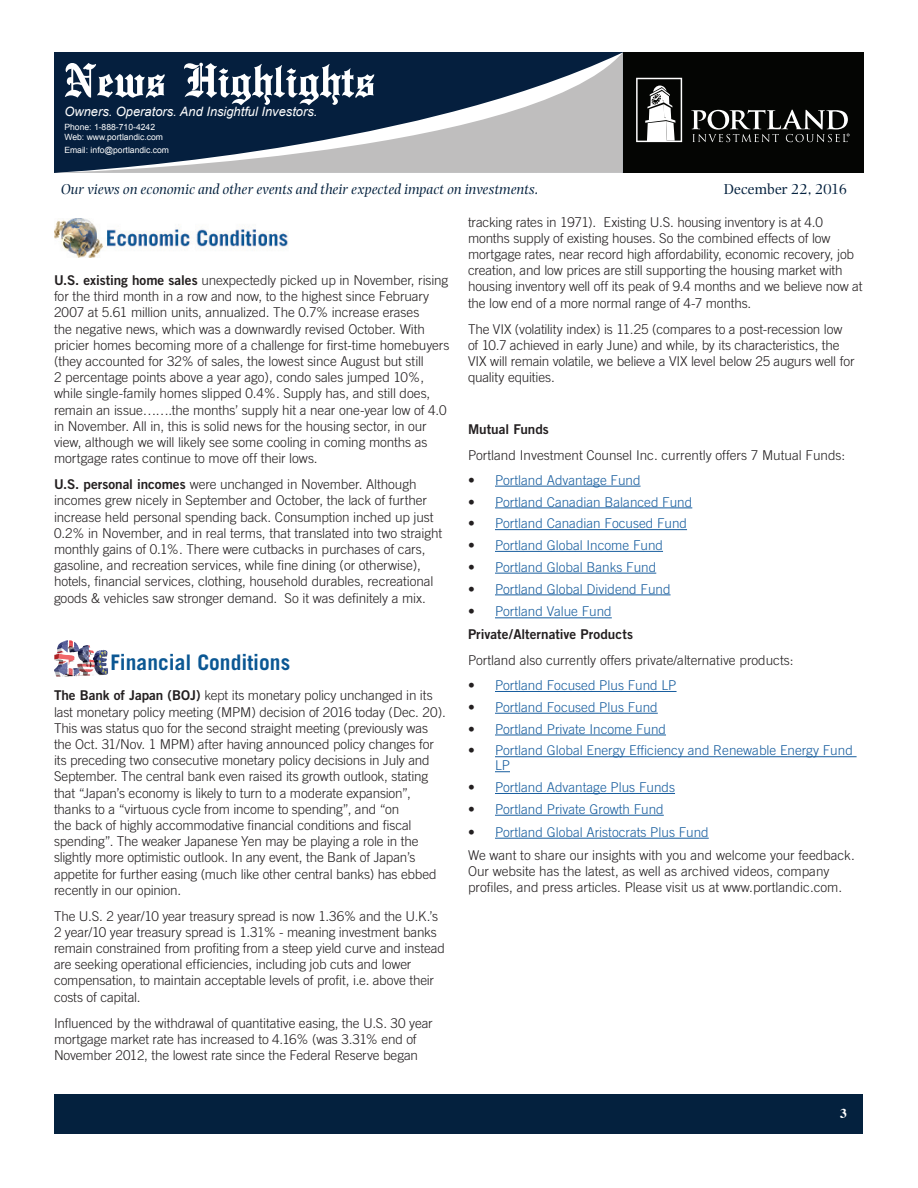
<style>
.page{position:relative;width:918px;height:1188px;background:#fff}
.page>*{position:absolute;margin:0;border:0;box-sizing:border-box;transform-origin:0 0}
.t1{font:500 51px "English Towne";color:#fff}
.t2{font:700 21.45px "Trade Gothic";color:#0b5793}
.t3{font:italic 15px "Photina";color:#04213e}
.t4{font:15px "Photina";letter-spacing:.005em;color:#04213e}
.Article_-_Body{font:300 13.5px/16.2px "Trade Gothic";letter-spacing:-.01em;color:#231f20}
.t5{font:300 13.5px/15px "Trade Gothic";color:#175d9e}
.Article_-_Body-2{font:13.5px "Trade Gothic Bold Two";color:#231f20}
.t6{font:700 13.5px "Times";color:#fff}
.t7{font:italic 12.9px "Arial";color:#fff}
.t8{font:8.55px/10.4px "Arial";color:#fff}
.s1{font-family:"Trade Gothic Bold Two";font-weight:400}
.s2{color:#231f20}
</style>
<div class="page">
<div style="left:606px;top:52px;width:258px;height:121px;background:#040503"></div>
<div style="left:55px;top:1094px;width:808px;height:39px;background:#04213e"></div>
<svg style="left:54px;top:53px;width:569px;height:120px;background:#4d5d71"></svg>
<svg style="left:636px;top:78px;width:46px;height:64px"></svg>
<svg style="left:691px;top:110px;width:159px;height:32px"></svg>
<img style="left:54px;top:218px;width:234px;height:40px">
<img style="left:54px;top:640px;width:54px;height:37px">
<hr style="left:495px;top:486px;width:146px;height:1px;background:#175d9e">
<hr style="left:495px;top:508px;width:197px;height:1px;background:#175d9e">
<hr style="left:495px;top:529px;width:192px;height:1px;background:#175d9e">
<hr style="left:495px;top:551px;width:168px;height:1px;background:#175d9e">
<hr style="left:495px;top:573px;width:161px;height:1px;background:#175d9e">
<hr style="left:495px;top:595px;width:176px;height:1px;background:#175d9e">
<hr style="left:495px;top:618px;width:117px;height:1px;background:#175d9e">
<hr style="left:495px;top:691px;width:182px;height:1px;background:#175d9e">
<hr style="left:495px;top:713px;width:163px;height:1px;background:#175d9e">
<hr style="left:495px;top:735px;width:171px;height:1px;background:#175d9e">
<hr style="left:495px;top:756px;width:362px;height:1px;background:#175d9e">
<svg style="left:495px;top:771px;width:15px;height:1px"></svg>
<hr style="left:495px;top:793px;width:180px;height:1px;background:#175d9e">
<hr style="left:495px;top:815px;width:169px;height:1px;background:#175d9e">
<hr style="left:495px;top:838px;width:214px;height:1px;background:#175d9e">
<h1 class="t1" style="left:64px;top:51px;width:312px">News Highlights</h1>
<p class="t7" style="left:64px;top:103px;width:255px">Owners. Operators. And Insightful Investors.</p>
<p class="t8" style="left:64px;top:122px;width:100px">Phone: 1-888-710-4242<br>Web: www.portlandic.com</p>
<p class="t8" style="left:64px;top:145px;width:106px">Email: info@portlandic.com</p>
<p class="t3" style="left:61px;top:181px;width:479px">Our views on economic and other events and their expected impact on investments.</p>
<p class="t4" style="left:724px;top:180px;width:124px">December 22, 2016</p>
<p class="Article_-_Body" style="left:54px;top:272px;width:397px"><span class="s1">U.S. existing home sales</span> unexpectedly picked up in November, rising for the third month in a row and now, to the highest since February 2007 at 5.61 million units, annualized. The 0.7% increase erases<br>the negative news, which was a downwardly revised October. With pricier homes becoming more of a challenge for first-time homebuyers (they accounted for 32% of sales, the lowest since August but still<br>2 percentage points above a year ago), condo sales jumped 10%, while single-family homes slipped 0.4%. Supply has, and still does, remain an issue…….the months’ supply hit a near one-year low of 4.0 in November. All in, this is solid news for the housing sector, in our view, although we will likely see some cooling in coming months as mortgage rates continue to move off their lows.</p>
<p class="Article_-_Body" style="left:54px;top:476px;width:390px"><span class="s1">U.S. personal incomes</span> were unchanged in November. Although incomes grew nicely in September and October, the lack of further increase held personal spending back. Consumption inched up just 0.2% in November, and in real terms, that translated into two straight monthly gains of 0.1%. There were cutbacks in purchases of cars, gasoline, and recreation services, while fine dining (or otherwise), hotels, financial services, clothing, household durables, recreational goods &amp; vehicles saw stronger demand. So it was definitely a mix.</p>
<p class="t2" style="left:110px;top:649px;width:181px">Financial Conditions</p>
<p class="Article_-_Body" style="left:54px;top:687px;width:394px"><span class="s1">The Bank of Japan (BOJ)</span> kept its monetary policy unchanged in its last monetary policy meeting (MPM) decision of 2016 today (Dec. 20).<br>This was status quo for the second straight meeting (previously was the Oct. 31/Nov. 1 MPM) after having announced policy changes for its preceding two consecutive monetary policy decisions in July and September. The central bank even raised its growth outlook, stating that “Japan’s economy is likely to turn to a moderate expansion”, thanks to a “virtuous cycle from income to spending”, and “on<br>the back of highly accommodative financial conditions and fiscal spending”. The weaker Japanese Yen may be playing a role in the slightly more optimistic outlook. In any event, the Bank of Japan’s appetite for further easing (much like other central banks) has ebbed recently in our opinion.</p>
<p class="Article_-_Body" style="left:54px;top:908px;width:392px">The U.S. 2 year/10 year treasury spread is now 1.36% and the U.K.’s 2 year/10 year treasury spread is 1.31% - meaning investment banks remain constrained from profiting from a steep yield curve and instead are seeking operational efficiencies, including job cuts and lower compensation, to maintain acceptable levels of profit, i.e. above their costs of capital.</p>
<p class="Article_-_Body" style="left:54px;top:1015px;width:380px">Influenced by the withdrawal of quantitative easing, the U.S. 30 year mortgage market rate has increased to 4.16% (was 3.31% end of<br>November 2012, the lowest rate since the Federal Reserve began</p>
<p class="Article_-_Body" style="left:468px;top:214px;width:396px">tracking rates in 1971). Existing U.S. housing inventory is at 4.0 months supply of existing houses. So the combined effects of low mortgage rates, near record high affordability, economic recovery, job creation, and low prices are still supporting the housing market with housing inventory well off its peak of 9.4 months and we believe now at the low end of a more normal range of 4-7 months.</p>
<p class="Article_-_Body" style="left:468px;top:321px;width:388px">The VIX (volatility index) is 11.25 (compares to a post-recession low of 10.7 achieved in early June) and while, by its characteristics, the VIX will remain volatile, we believe a VIX level below 25 augurs well for quality equities.</p>
<p class="Article_-_Body-2" style="left:468px;top:421px;width:82px">Mutual Funds</p>
<p class="Article_-_Body" style="left:468px;top:447px;width:379px">Portland Investment Counsel Inc. currently offers 7 Mutual Funds:</p>
<p class="t5" style="left:468px;top:472px;width:174px"><span class="s2">•</span> Portland Advantage Fund</p>
<p class="t5" style="left:468px;top:494px;width:226px"><span class="s2">•</span> Portland Canadian Balanced Fund</p>
<p class="t5" style="left:468px;top:516px;width:221px"><span class="s2">•</span> Portland Canadian Focused Fund</p>
<p class="t5" style="left:468px;top:538px;width:197px"><span class="s2">•</span> Portland Global Income Fund</p>
<p class="t5" style="left:468px;top:559px;width:190px"><span class="s2">•</span> Portland Global Banks Fund</p>
<p class="t5" style="left:468px;top:581px;width:204px"><span class="s2">•</span> Portland Global Dividend Fund</p>
<p class="t5" style="left:468px;top:604px;width:145px"><span class="s2">•</span> Portland Value Fund</p>
<p class="Article_-_Body-2" style="left:468px;top:626px;width:167px">Private/Alternative Products</p>
<p class="Article_-_Body" style="left:468px;top:652px;width:327px">Portland also currently offers private/alternative products:</p>
<p class="t5" style="left:468px;top:678px;width:210px"><span class="s2">•</span> Portland Focused Plus Fund LP</p>
<p class="t5" style="left:468px;top:699px;width:191px"><span class="s2">•</span> Portland Focused Plus Fund</p>
<p class="t5" style="left:468px;top:721px;width:200px"><span class="s2">•</span> Portland Private Income Fund</p>
<p class="t5" style="left:495px;top:743px;width:359px;text-indent:-27px"><span class="s2">•</span> Portland Global Energy Efficiency and Renewable Energy Fund<br>LP</p>
<p class="t5" style="left:468px;top:780px;width:209px"><span class="s2">•</span> Portland Advantage Plus Funds</p>
<p class="t5" style="left:468px;top:801px;width:197px"><span class="s2">•</span> Portland Private Growth Fund</p>
<p class="t5" style="left:468px;top:824px;width:242px"><span class="s2">•</span> Portland Global Aristocrats Plus Fund</p>
<p class="Article_-_Body" style="left:468px;top:847px;width:388px">We want to share our insights with you and welcome your feedback.<br>Our website has the latest, as well as archived videos, company profiles, and press articles. Please visit us at www.portlandic.com.</p>
<p class="t6" style="left:840px;top:1100px;width:8px">3</p>
</div>
